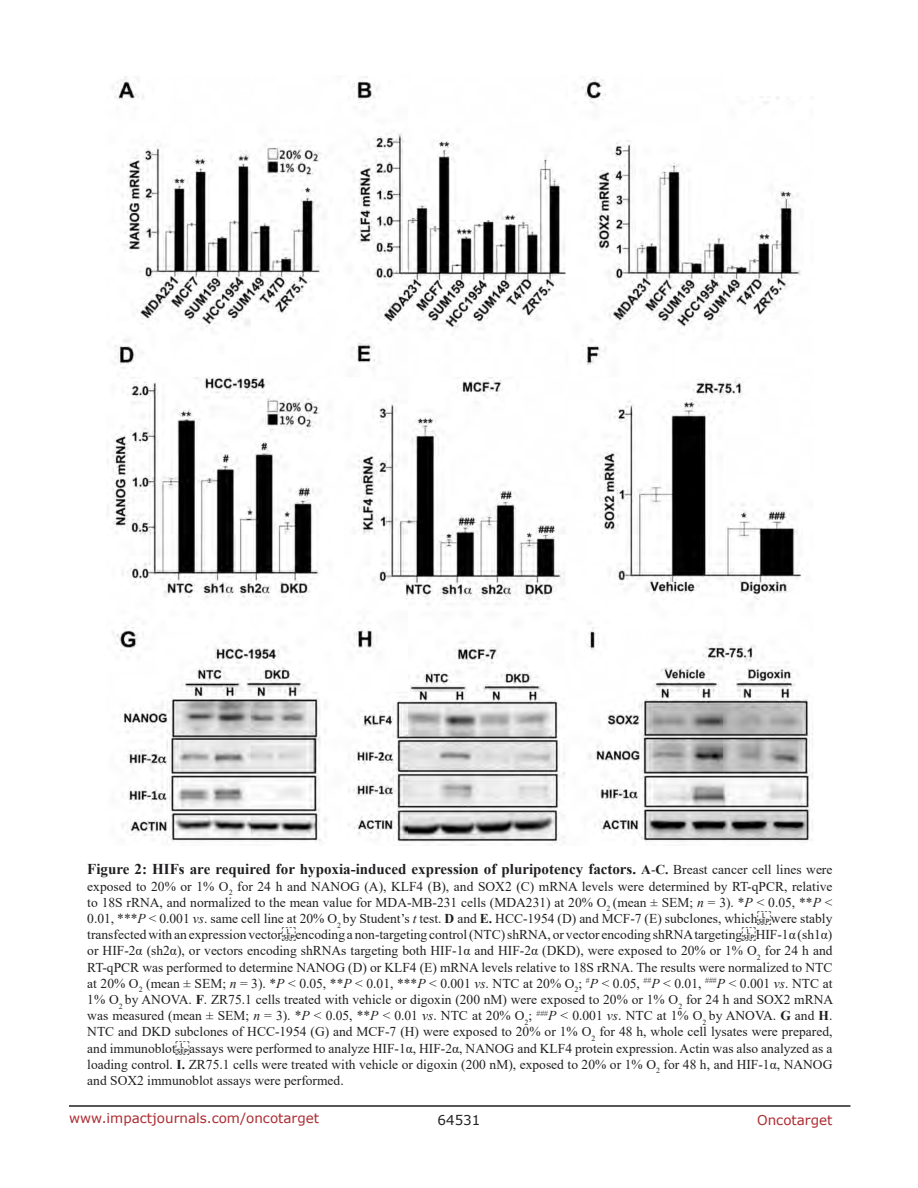
<style>
.page{position:relative;width:918px;height:1188px;background:#fff}
.page>*{position:absolute;margin:0;border:0;box-sizing:border-box;transform-origin:0 0}
.FigureText{font:700 15px "Times New Roman";color:#221f22}
.FigureText-2{font:13.5px/16.2px "Times New Roman";color:#221f22;text-align:justify}
.t1{font:13.5px "Verdana";color:#ac2b31}
.t2{font:13.5px "Verdana";color:#221f22}
.s1{font-size:13.5px}
.s2{font-weight:400;font-size:13.5px}
.s3{font-style:italic}
.s4{font-weight:700}
</style>
<div class="page">
<hr style="left:69px;top:1105px;width:781px;height:2px;background:#231f20">
<img style="left:112px;top:76px;width:701px;height:770px">
<p class="FigureText" style="left:87px;top:859px;width:747px">Figure 2: HIFs are required for hypoxia-induced expression of pluripotency factors. <span class="s1">A</span><span class="s2">-</span><span class="s1">C.</span> <span class="s2">Breast cancer cell lines were</span></p>
<p class="FigureText-2" style="left:87px;top:878px;width:747px">exposed to 20% or 1% O<sub>2</sub> for 24 h and NANOG (A), KLF4 (B), and SOX2 (C) mRNA levels were determined by RT-qPCR, relative to 18S rRNA, and normalized to the mean value for MDA-MB-231 cells (MDA231) at 20% O<sub>2</sub> (mean ± SEM; <span class="s3">n</span> = 3). *<span class="s3">P</span> &lt; 0.05, **<span class="s3">P</span> &lt; 0.01, ***<span class="s3">P</span> &lt; 0.001 <span class="s3">vs</span>. same cell line at 20% O<sub>2</sub> by Student’s <span class="s3">t</span> test. <span class="s4">D</span> and <span class="s4">E.</span> HCC-1954 (D) and MCF-7 (E) subclones, which were stably transfected with an expression vector encoding a non-targeting control (NTC) shRNA, or vector encoding shRNA targeting HIF-1α (sh1α) or HIF-2α (sh2α), or vectors encoding shRNAs targeting both HIF-1α and HIF-2α (DKD), were exposed to 20% or 1% O<sub>2</sub> for 24 h and RT-qPCR was performed to determine NANOG (D) or KLF4 (E) mRNA levels relative to 18S rRNA. The results were normalized to NTC at 20% O<sub>2</sub> (mean ± SEM; <span class="s3">n</span> = 3). *<span class="s3">P</span> &lt; 0.05, **<span class="s3">P</span> &lt; 0.01, ***<span class="s3">P</span> &lt; 0.001 <span class="s3">vs</span>. NTC at 20% O<sub>2</sub>; <sup>#</sup><span class="s3">P</span> &lt; 0.05, <sup>##</sup><span class="s3">P</span> &lt; 0.01, <sup>###</sup><span class="s3">P</span> &lt; 0.001 <span class="s3">vs</span>. NTC at 1% O<sub>2</sub> by ANOVA. <span class="s4">F</span>. ZR75.1 cells treated with vehicle or digoxin (200 nM) were exposed to 20% or 1% O<sub>2</sub> for 24 h and SOX2 mRNA was measured (mean ± SEM; <span class="s3">n</span> = 3). *<span class="s3">P</span> &lt; 0.05, **<span class="s3">P</span> &lt; 0.01 <span class="s3">vs</span>. NTC at 20% O<sub>2</sub>; <sup>###</sup><span class="s3">P</span> &lt; 0.001 <span class="s3">vs</span>. NTC at 1% O<sub>2</sub> by ANOVA. <span class="s4">G</span> and <span class="s4">H</span>.<br>NTC and DKD subclones of HCC-1954 (G) and MCF-7 (H) were exposed to 20% or 1% O<sub>2</sub> for 48 h, whole cell lysates were prepared, and immunoblot assays were performed to analyze HIF-1α, HIF-2α, NANOG and KLF4 protein expression. Actin was also analyzed as a loading control. <span class="s4">I.</span> ZR75.1 cells were treated with vehicle or digoxin (200 nM), exposed to 20% or 1% O<sub>2</sub> for 48 h, and HIF-1α, NANOG and SOX2 immunoblot assays were performed.</p>
<p class="t1" style="left:69px;top:1109px;width:252px">www.impactjournals.com/oncotarget</p>
<p class="t2" style="left:438px;top:1111px;width:44px">64531</p>
<p class="t1" style="left:757px;top:1111px;width:77px">Oncotarget</p>
</div>
